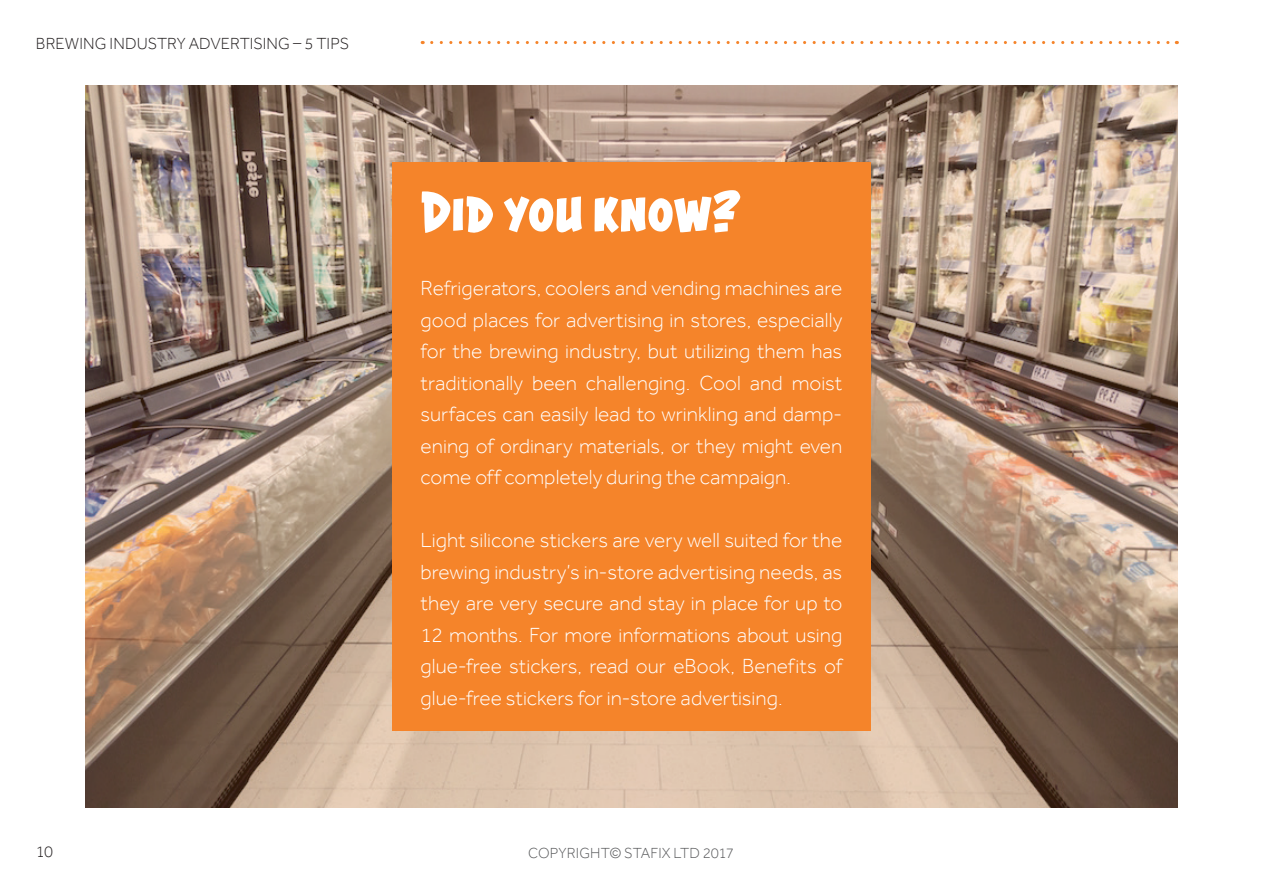
<style>
.page{position:relative;width:1263px;height:893px;background:#fff}
.page>*{position:absolute;margin:0;border:0;box-sizing:border-box;transform-origin:0 0}
.t1{font:700 60px "Astounder Squared BB";letter-spacing:-.005em;color:#fff}
.t2{font:300 21px/31.5px "Effra";color:#fff;text-align:justify}
.t3{font:300 16.5px "Effra";letter-spacing:.005em;color:#231f20}
.t4{font:300 15px "Effra";letter-spacing:.005em;color:#57585a}
</style>
<div class="page">
<svg style="left:432px;top:41px;width:745px;height:3px"></svg>
<img style="left:85px;top:85px;width:1093px;height:723px">
<div style="left:392px;top:162px;width:479px;height:569px;background:#f5842a"></div>
<p class="t3" style="left:36px;top:34px;width:315px">BREWING INDUSTRY ADVERTISING – 5 TIPS</p>
<h1 class="t1" style="left:421px;top:176px;width:322px">Did you know?</h1>
<p class="t2" style="left:421px;top:273px;width:423px">Refrigerators, coolers and vending machines are good places for advertising in stores, especially for the brewing industry, but utilizing them has traditionally been challenging. Cool and moist surfaces can easily lead to wrinkling and damp&shy;ening of ordinary materials, or they might even come off completely during the campaign.</p>
<p class="t2" style="left:421px;top:525px;width:423px">Light silicone stickers are very well suited for the brewing industry’s in-store advertising needs, as they are very secure and stay in place for up to 12 months. For more informations about using glue-free stickers, read our eBook, Benefits of glue-free stickers for in-store advertising.</p>
<p class="t3" style="left:36px;top:843px;width:19px">10</p>
<p class="t4" style="left:528px;top:844px;width:207px">COPYRIGHT© STAFIX LTD 2017</p>
</div>
